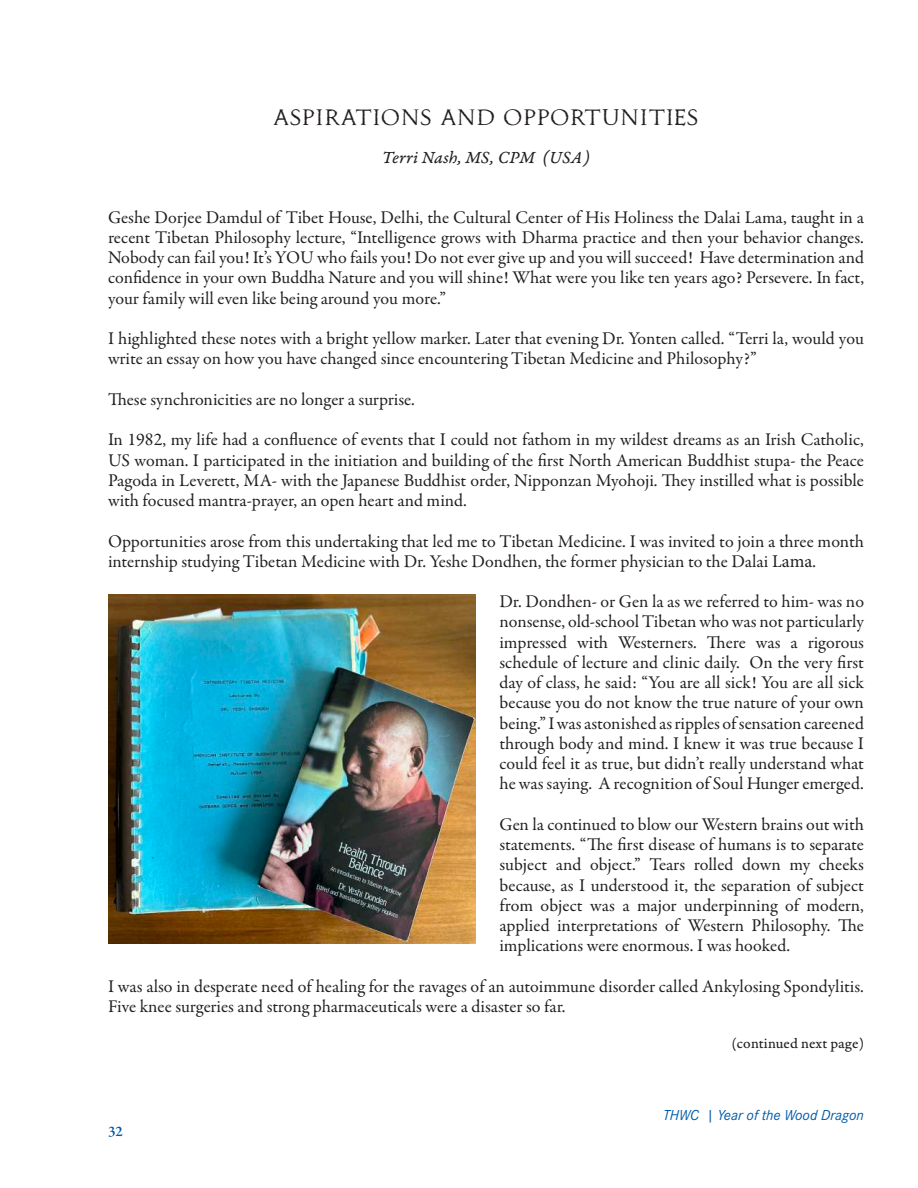
<style>
.page{position:relative;width:918px;height:1188px;background:#fff}
.page>*{position:absolute;margin:0;border:0;box-sizing:border-box;transform-origin:0 0}
.t1{font:22.5px "Pitchfork";color:#231f20}
.t2{font:18px/20.2px "Garamond Premr Pro";color:#231f20;text-align:justify}
.t3{font:18px "Garamond Premr Pro It Capt";letter-spacing:.005em;color:#231f20}
.t4{font:italic 15px "Corporate S Pro";color:#005aa8}
.t5{font:15px "Garamond Premr Pro Capt";letter-spacing:.005em;color:#231f20}
.t6{font:600 15px "Garamond Premr Pro";color:#005aa8}
.s1{font-family:"Minion Pro"}
</style>
<div class="page">
<img style="left:108px;top:594px;width:368px;height:350px">
<p class="t1" style="left:273px;top:104px;width:427px">ASPIRATIONS AND OPPORTUNITIES</p>
<p class="t3" style="left:382px;top:146px;width:210px">Terri Nash, MS, CPM (USA)</p>
<p class="t2" style="left:108px;top:207px;width:758px">Geshe Dorjee Damdul of Tibet House, Delhi, the Cultural Center of His Holiness the Dalai Lama, taught in a recent Tibetan Philosophy lecture, “Intelligence grows with Dharma practice and then your behavior changes.<br>Nobody can fail you! It’s YOU who fails you! Do not ever give up and you will succeed! Have determination and confidence in your own Buddha Nature and you will shine! What were you like ten years ago? Persevere. In fact, your family will even like being around you more.”</p>
<p class="t2" style="left:108px;top:329px;width:758px">I highlighted these notes with a bright yellow marker. Later that evening Dr. Yonten called. “Terri la, would you write an essay on how you have changed since encountering Tibetan Medicine and Philosophy?”</p>
<p class="t2" style="left:108px;top:389px;width:309px">These synchronicities are no longer a surprise.</p>
<p class="t2" style="left:108px;top:430px;width:758px">In 1982, my life had a confluence of events that I could not fathom in my wildest dreams as an Irish Catholic, US woman. I participated in the initiation and building of the first North American Buddhist stupa- the Peace Pagoda in Leverett, MA- with the Japanese Buddhist order, Nipponzan Myohoji. They instilled what is possible with focused mantra-prayer, an open heart and mind.</p>
<p class="t2" style="left:108px;top:531px;width:757px">Opportunities arose from this undertaking that led me to Tibetan Medicine. I was invited to join a three month internship studying Tibetan Medicine with Dr. Yeshe Dondhen, the former physician to the Dalai <span class="s1">Lama.</span></p>
<p class="t2" style="left:500px;top:592px;width:366px">Dr. Dondhen- or Gen la as we referred to him- was no nonsense, old-school Tibetan who was not particularly impressed with Westerners. There was a rigorous schedule of lecture and clinic daily. On the very first day of class, he said: “You are all sick! You are all sick because you do not know the true nature of your own being.” I was astonished as ripples of sensation careened through body and mind. I knew it was true because I could feel it as true, but didn’t really understand what he was saying. A recognition of Soul Hunger emerged.</p>
<p class="t2" style="left:500px;top:814px;width:366px">Gen la continued to blow our Western brains out with statements. “The first disease of humans is to separate subject and object.” Tears rolled down my cheeks because, as I understood it, the separation of subject from object was a major underpinning of modern, applied interpretations of Western Philosophy. The implications were enormous. I was hooked.</p>
<p class="t2" style="left:108px;top:976px;width:758px">I was also in desperate need of healing for the ravages of an autoimmune disorder called Ankylosing Spondylitis.<br>Five knee surgeries and strong pharmaceuticals were a disaster so far.</p>
<p class="t5" style="left:732px;top:1034px;width:134px">(continued next page)</p>
<p class="t6" style="left:108px;top:1122px;width:16px">32</p>
<p class="t4" style="left:663px;top:1104px;width:202px">THWC | Year of the Wood Dragon</p>
</div>
